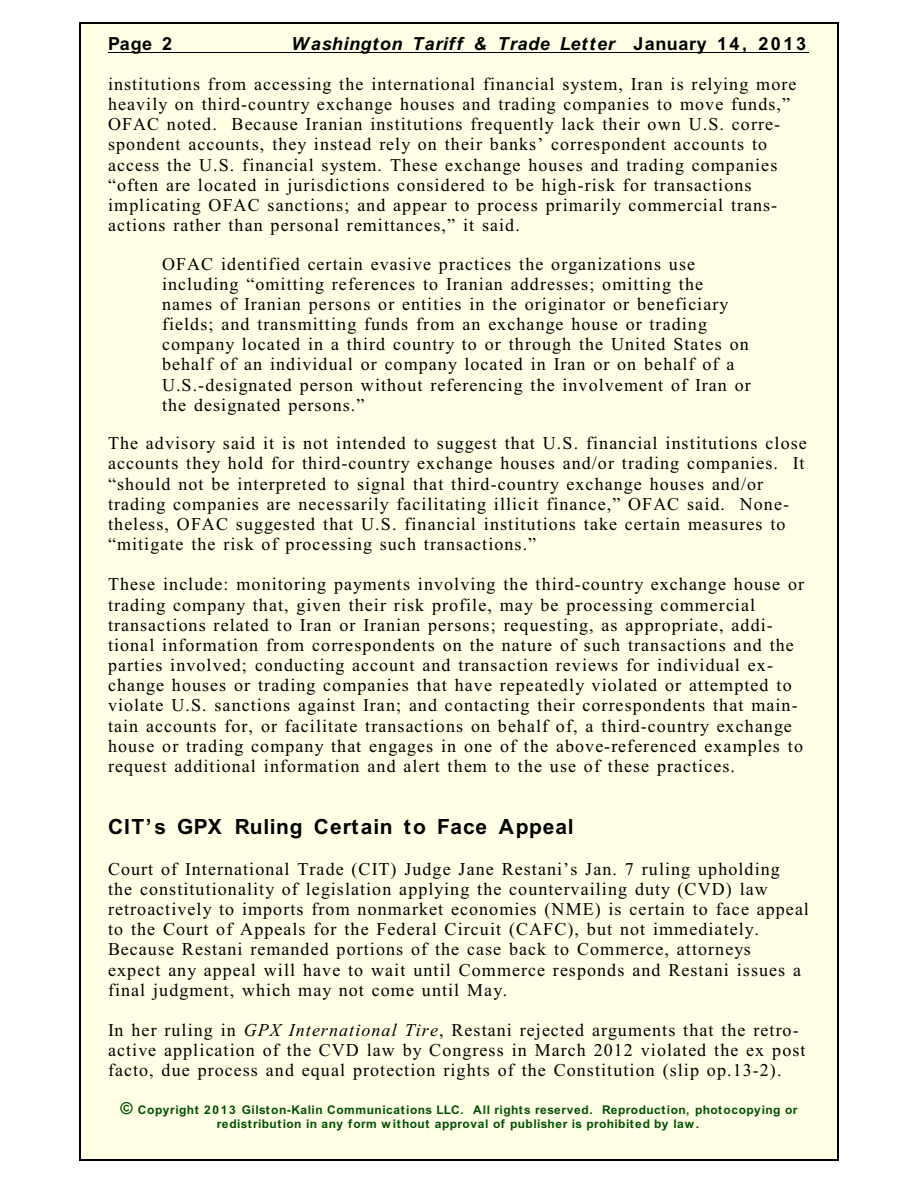
<style>
.page{position:relative;width:918px;height:1188px;background:#fff}
.page>*{position:absolute;margin:0;border:0;box-sizing:border-box;transform-origin:0 0}
.t1{font:700 21px "Arial";letter-spacing:.04em;color:#000}
.t2{font:18px/20.1px "Times New Roman";letter-spacing:.06em;color:#000}
.t3{font:italic 700 18px "Arial";letter-spacing:.045em;color:#000}
.t4{font:700 18px "Arial";color:#000}
.t5{font:700 12px/14.4px "Arial";letter-spacing:.04em;color:#004f00;text-align:center}
.s1{font-style:normal}
.s2{font-style:italic}
.s3{font-size:16.5px}
</style>
<div class="page">
<div style="left:80px;top:23px;width:758px;height:1138px;background:#ffffe6"></div>
<hr style="left:80px;top:23px;width:1px;height:1138px;background:#000">
<hr style="left:837px;top:23px;width:1px;height:1138px;background:#000">
<hr style="left:80px;top:23px;width:758px;height:1px;background:#000">
<hr style="left:80px;top:1160px;width:758px;height:1px;background:#000">
<hr style="left:108px;top:52px;width:701px;height:1px;background:#000">
<p class="t4" style="left:108px;top:36px;width:66px">Page 2</p>
<p class="t3" style="left:292px;top:36px;width:516px">Washington Tariff &amp; Trade Letter <span class="s1">January 14, 2013</span></p>
<p class="t2" style="left:108px;top:76px;width:690px">institutions from accessing the international financial system, Iran is relying more heavily on third-country exchange houses and trading companies to move funds,” OFAC noted. Because Iranian institutions frequently lack their own U.S. corre&shy;spondent accounts, they instead rely on their banks’ correspondent accounts to access the U.S. financial system. These exchange houses and trading companies “often are located in jurisdictions considered to be high-risk for transactions implicating OFAC sanctions; and appear to process primarily commercial trans&shy;actions rather than personal remittances,” it said.</p>
<p class="t2" style="left:162px;top:255px;width:590px">OFAC identified certain evasive practices the organizations use including “omitting references to Iranian addresses; omitting the names of Iranian persons or entities in the originator or beneficiary fields; and transmitting funds from an exchange house or trading company located in a third country to or through the United States on behalf of an individual or company located in Iran or on behalf of a U.S.-designated person without referencing the involvement of Iran or the designated persons.”</p>
<p class="t2" style="left:108px;top:435px;width:700px">The advisory said it is not intended to suggest that U.S. financial institutions close accounts they hold for third-country exchange houses and/or trading companies. It “should not be interpreted to signal that third-country exchange houses and/or trading companies are necessarily facilitating illicit finance,” OFAC said. None&shy;theless, OFAC suggested that U.S. financial institutions take certain measures to “mitigate the risk of processing such transactions.”</p>
<p class="t2" style="left:108px;top:576px;width:698px">These include: monitoring payments involving the third-country exchange house or trading company that, given their risk profile, may be processing commercial transactions related to Iran or Iranian persons; requesting, as appropriate, addi&shy;tional information from correspondents on the nature of such transactions and the parties involved; conducting account and transaction reviews for individual ex&shy;change houses or trading companies that have repeatedly violated or attempted to violate U.S. sanctions against Iran; and contacting their correspondents that main&shy;tain accounts for, or facilitate transactions on behalf of, a third-country exchange house or trading company that engages in one of the above-referenced examples to request additional information and alert them to the use of these practices.</p>
<p class="t1" style="left:108px;top:818px;width:467px">CIT’s GPX Ruling Certain to Face Appeal</p>
<p class="t2" style="left:108px;top:860px;width:702px">Court of International Trade (CIT) Judge Jane Restani’s Jan. 7 ruling upholding<br>the constitutionality of legislation applying the countervailing duty (CVD) law retroactively to imports from nonmarket economies (NME) is certain to face appeal to the Court of Appeals for the Federal Circuit (CAFC), but not immediately.<br>Because Restani remanded portions of the case back to Commerce, attorneys<br>expect any appeal will have to wait until Commerce responds and Restani issues a final judgment, which may not come until May.</p>
<p class="t2" style="left:108px;top:1022px;width:699px">In her ruling in <span class="s2">GPX International Tire</span>, Restani rejected arguments that the retro&shy;active application of the CVD law by Congress in March 2012 violated the ex post facto, due process and equal protection rights of the Constitution (slip op.13-2).</p>
<p class="t5" style="left:120px;top:1104px;width:678px"><span class="s3">©</span> Copyright 20 1 3 Gilston-Kalin Communications LLC. All rights reserved. Reproduction, photocopying or redistribution in any form w ithout approval of publisher is prohibited by law .</p>
</div>
